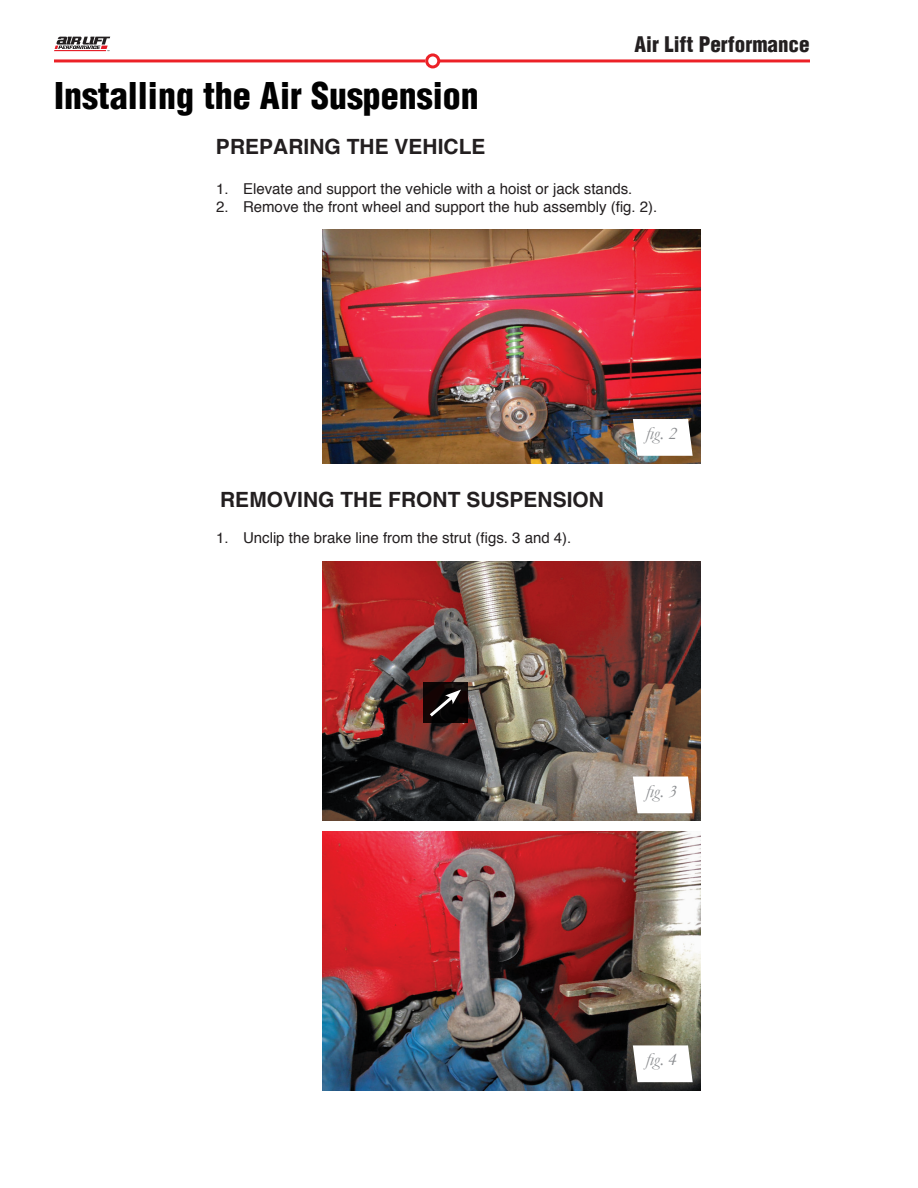
<style>
.page{position:relative;width:918px;height:1188px;background:#fff}
.page>*{position:absolute;margin:0;border:0;box-sizing:border-box;transform-origin:0 0}
.t1{font:900 condensed 36px "Helvetica";color:#010101}
.t2{font:700 21px "Helvetica";color:#231f20}
.t3{font:900 condensed 21px "Helvetica";color:#231f20}
.t4{font:italic 18px "Garamond";color:#8a8c8f}
.t5{font:15px "Helvetica";color:#231f20}
</style>
<div class="page">
<hr style="left:439px;top:59px;width:371px;height:3px;background:#ec2127">
<div style="left:425px;top:53px;width:15px;height:15px;border:3px solid #ec2127;border-radius:50%"></div>
<hr style="left:54px;top:59px;width:371px;height:3px;background:#ec2127">
<svg style="left:54px;top:37px;width:56px;height:14px"></svg>
<img style="left:322px;top:230px;width:378px;height:234px">
<img style="left:322px;top:562px;width:378px;height:259px">
<img style="left:322px;top:832px;width:378px;height:259px">
<svg style="left:633px;top:419px;width:60px;height:37px"></svg>
<svg style="left:633px;top:777px;width:60px;height:36px"></svg>
<svg style="left:633px;top:1045px;width:60px;height:37px"></svg>
<div style="left:423px;top:683px;width:45px;height:40px;background:linear-gradient(to right,#0d0303,#0e0908)"></div>
<svg style="left:427px;top:690px;width:34px;height:30px"></svg>
<h2 class="t3" style="left:635px;top:31px;width:176px">Air Lift Performance</h2>
<h1 class="t1" style="left:54px;top:73px;width:426px">Installing the Air Suspension</h1>
<h2 class="t2" style="left:216px;top:133px;width:271px">PREPARING THE VEHICLE</h2>
<p class="t5" style="left:216px;top:179px;width:418px">1. Elevate and support the vehicle with a hoist or jack stands.</p>
<p class="t5" style="left:216px;top:197px;width:443px">2. Remove the front wheel and support the hub assembly (fig. 2).</p>
<h2 class="t2" style="left:220px;top:487px;width:385px">REMOVING THE FRONT SUSPENSION</h2>
<p class="t5" style="left:216px;top:528px;width:357px">1. Unclip the brake line from the strut (figs. 3 and 4).</p>
<p class="t4" style="left:646px;top:421px;width:33px">fig. 2</p>
<p class="t4" style="left:646px;top:779px;width:33px">fig. 3</p>
<p class="t4" style="left:646px;top:1048px;width:33px">fig. 4</p>
</div>
